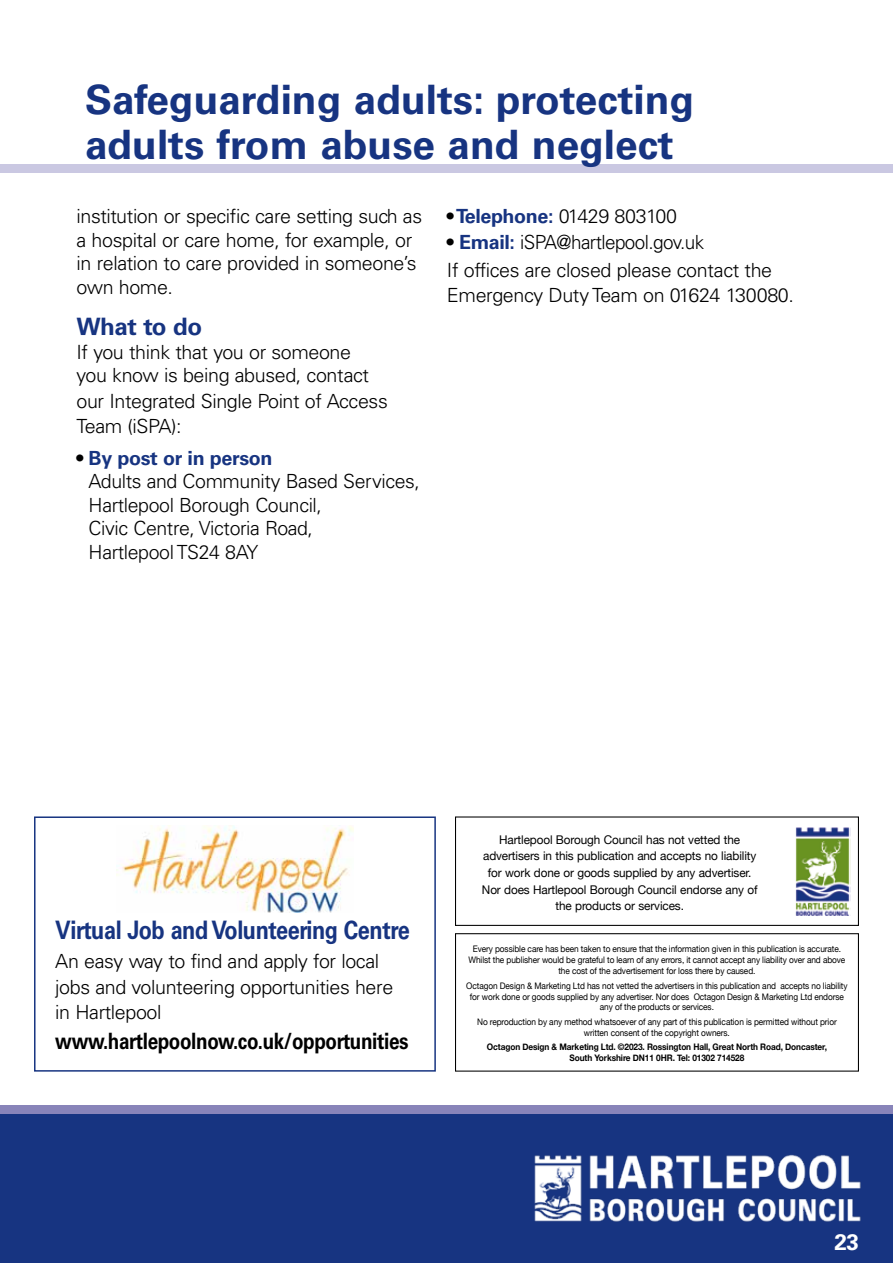
<style>
.page{position:relative;width:893px;height:1263px;background:#fff}
.page>*{position:absolute;margin:0;border:0;box-sizing:border-box;transform-origin:0 0}
.t1{font:700 40.5px/45px "Univers LT Std";color:#173481}
.t2{font:700 25.5px "Univers LT Std";letter-spacing:-.02em;color:#173481;scale:.85 1}
.t3{font:700 24px "Univers LT Std";letter-spacing:-.02em;color:#173481}
.t4{font:700 22.5px "Univers LT Std";letter-spacing:-.02em;color:#000;scale:.84 1}
.t5{font:700 22.5px "Univers LT Std";color:#fff}
.t6{font:300 19.5px/23.4px "Univers LT Std";letter-spacing:-.02em;color:#000}
.t7{font:12px/16.6px "Helvetica Neue";letter-spacing:-.01em;color:#000;text-align:center}
.t8{font:9px/10.9px "Helvetica Neue";letter-spacing:-.01em;color:#000;text-align:center;scale:.92 1}
.t9{font:700 9px/10.9px "Helvetica Neue";letter-spacing:-.01em;color:#000;text-align:center;scale:.92 1}
.s1{font-weight:700}
.s2{font-weight:700;color:#173481}
</style>
<div class="page">
<div style="left:0;top:165px;width:893px;height:8px;background:#cac8e2"></div>
<div style="left:0;top:1105px;width:893px;height:9px;background:#8884b9"></div>
<div style="left:0;top:1114px;width:893px;height:149px;background:#173481"></div>
<img style="left:534px;top:1154px;width:327px;height:68px">
<div style="left:455px;top:816px;width:404px;height:110px;border:1px solid #000"></div>
<img style="left:795px;top:827px;width:55px;height:89px">
<div style="left:455px;top:933px;width:404px;height:138px;border:1px solid #000"></div>
<div style="left:34px;top:816px;width:402px;height:255px;border:2px solid #173481"></div>
<img style="left:117px;top:825px;width:236px;height:87px">
<h1 class="t1" style="left:85px;top:78px;width:611px">Safeguarding adults: protecting adults from abuse and neglect</h1>
<h3 class="t6" style="left:77px;top:205px;width:347px">institution or specific care setting such as a hospital or care home, for example, or in relation to care provided in someone’s own home.</h3>
<h3 class="t3" style="left:77px;top:313px;width:127px">What to do</h3>
<h3 class="t6" style="left:77px;top:340px;width:294px">If you think that you or someone you know is being abused, contact</h3>
<h3 class="t6" style="left:77px;top:388px;width:313px;line-height:25.5px">our Integrated Single Point of Access<br>Team (iSPA):</h3>
<h3 class="t6" style="left:89px;top:446px;width:333px;text-indent:-12px"><span class="s1">•</span> <span class="s2">By post or in person<br></span>Adults and Community Based Services,<br>Hartlepool Borough Council,<br>Civic Centre, Victoria Road,<br>Hartlepool TS24 8AY</h3>
<h3 class="t6" style="left:447px;top:205px;width:232px"><span class="s1">•</span><span class="s2">Telephone:</span> 01429 803100</h3>
<h3 class="t6" style="left:447px;top:228px;width:327px;line-height:27.6px"><span class="s1">•</span> <span class="s2">Email:</span> iSPA@hartlepool.gov.uk<br>If offices are closed please contact the</h3>
<h3 class="t6" style="left:447px;top:284px;width:348px">Emergency Duty Team on 01624 130080.</h3>
<h2 class="t2" style="left:55px;top:915px;width:419px">Virtual Job and Volunteering Centre</h2>
<h3 class="t6" style="left:55px;top:949px;width:339px;line-height:25.5px">An easy way to find and apply for local jobs and volunteering opportunities here in Hartlepool</h3>
<h3 class="t4" style="left:55px;top:1028px;width:422px">www.hartlepoolnow.co.uk/opportunities</h3>
<h3 class="t7" style="left:482px;top:832px;width:277px">Hartlepool Borough Council has not vetted the advertisers in this publication and accepts no liability for work done or goods supplied by any advertiser.<br>Nor does Hartlepool Borough Council endorse any of the products or services.</h3>
<p class="t8" style="left:468px;top:944px;width:411px">Every possible care has been taken to ensure that the information given in this publication is accurate.<br>Whilst the publisher would be grateful to learn of any errors, it cannot accept any liability over and above the cost of the advertisement for loss there by caused.</p>
<p class="t8" style="left:466px;top:980px;width:416px">Octagon Design &amp; Marketing Ltd has not vetted the advertisers in this publication and accepts no liability for work done or goods supplied by any advertiser. Nor does Octagon Design &amp; Marketing Ltd endorse any of the products or services.</p>
<p class="t8" style="left:477px;top:1016px;width:392px">No reproduction by any method whatsoever of any part of this publication is permitted without prior written consent of the copyright owners.</p>
<p class="t9" style="left:487px;top:1041px;width:371px">Octagon Design &amp; Marketing Ltd. ©2023. Rossington Hall, Great North Road, Doncaster,<br>South Yorkshire DN11 0HR. Tel: 01302 714528</p>
<h3 class="t5" style="left:834px;top:1229px;width:26px">23</h3>
</div>
